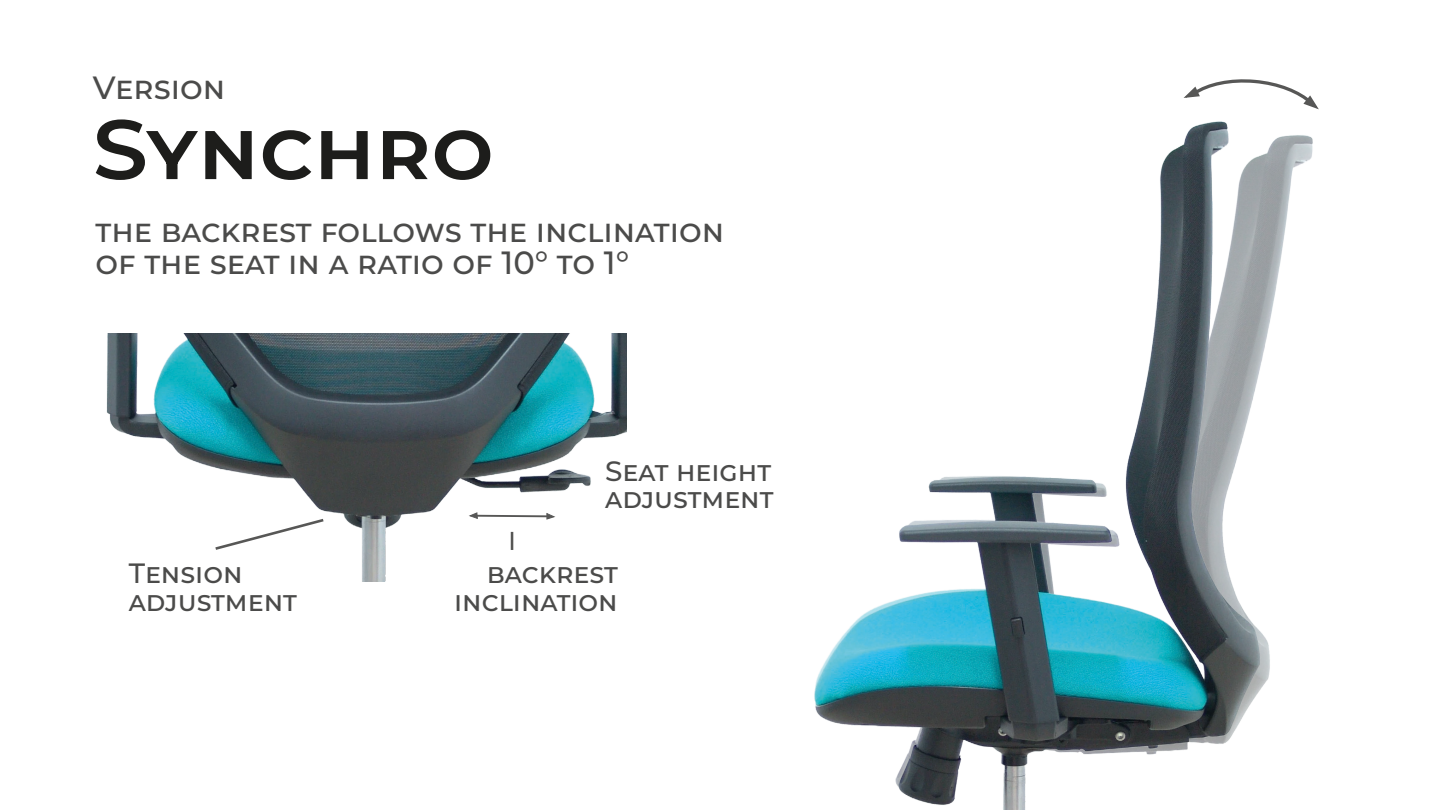
<style>
.page{position:relative;width:1440px;height:810px;background:#fff}
.page>*{position:absolute;margin:0;border:0;box-sizing:border-box;transform-origin:0 0}
.t1{font:100 84px "Montserrat";color:#1d1d1b;scale:1.05 1}
.t2{font:100 32.1px/32.1px "Montserrat";color:#4b4b4a}
.t3{font:100 27.9px/27.9px "Montserrat";color:#4b4b4a}
</style>
<div class="page">
<img style="left:106px;top:333px;width:521px;height:249px">
<img style="left:814px;top:121px;width:499px;height:689px">
<svg style="left:1183px;top:79px;width:136px;height:31px"></svg>
<svg style="left:212px;top:517px;width:114px;height:35px"></svg>
<svg style="left:468px;top:512px;width:87px;height:9px"></svg>
<svg style="left:511px;top:532px;width:2px;height:18px"></svg>
<p class="t2" style="left:93px;top:71px;width:134px">Version</p>
<h1 class="t1" style="left:93px;top:93px;width:383px">Synchro</h1>
<p class="t2" style="left:96px;top:213px;width:630px">the backrest follows the inclination of the seat in a ratio of 10° to 1°</p>
<p class="t3" style="left:129px;top:559px;width:170px">Tension adjustment</p>
<p class="t3" style="left:605px;top:456px;width:170px">Seat height adjustment</p>
<p class="t3" style="left:454px;top:559px;width:165px;text-align:right">backrest inclination</p>
</div>
